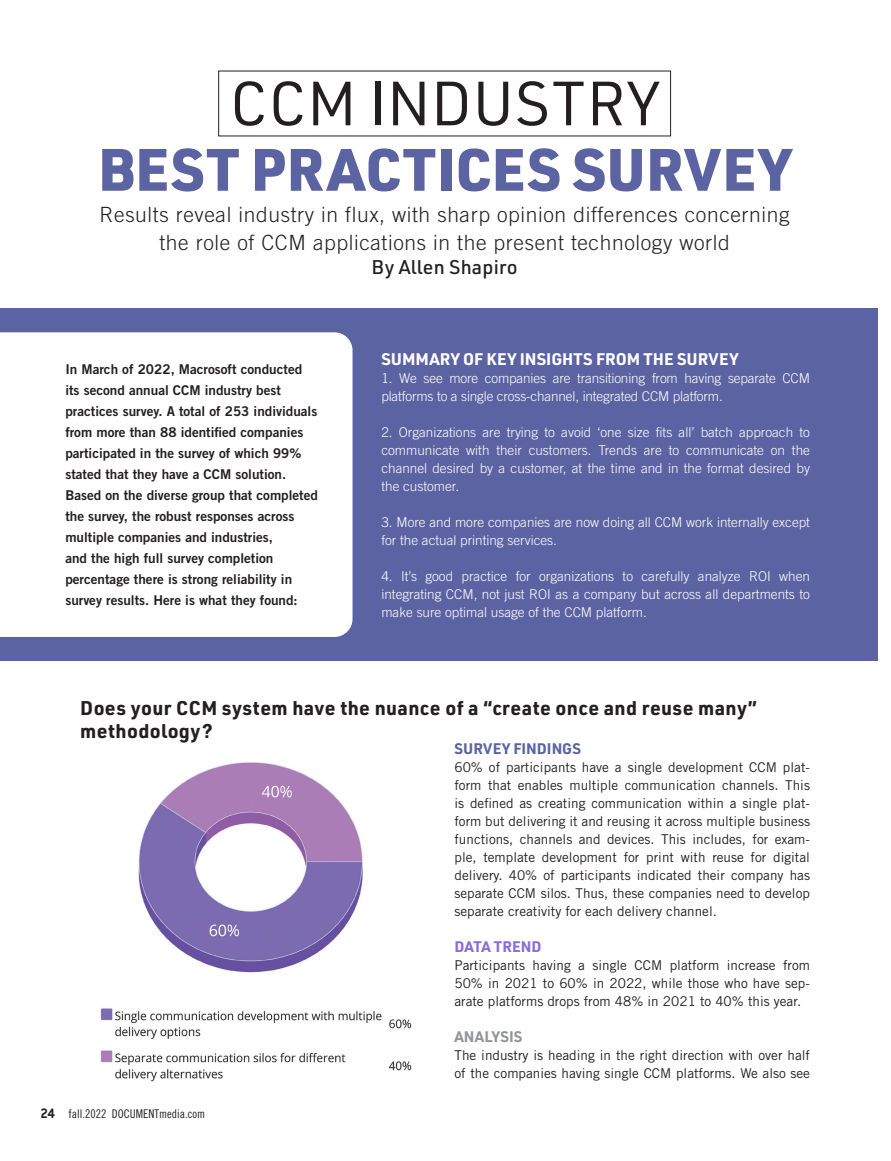
<style>
.page{position:relative;width:891px;height:1161px;background:#fff}
.page>*{position:absolute;margin:0;border:0;box-sizing:border-box;transform-origin:0 0}
.t1{font:61.05px "URWDIN";color:#231f20}
.t2{font:900 58.5px "URWDIN";letter-spacing:.015em;color:#5b63a3}
.t3{font:300 21px "Trade Gothic LT Std";letter-spacing:.03em;color:#231f20}
.Body_Copy{font:700 19.5px/22.5px "URWDIN";letter-spacing:.02em;color:#231f20}
.Body_Copy-2{font:500 19.5px "URWDIN";letter-spacing:.01em;color:#231f20}
.Body_Copy_Trade_Goth{font:700 16.5px "URWDIN";color:#fff}
.Body_Copy_Trade_Goth-2{font:700 15px "URWDIN";color:#5b63a3}
.Body_Copy_Trade_Goth-3{font:700 15px "URWDIN";color:#886cdd}
.Body_Copy_Trade_Goth-4{font:700 15px "URWDIN";color:#939598}
.Body_Copy_Trade_Goth-5{font:13.5px/18px "Trade Gothic LT Std";color:#231f20;text-align:justify}
.Body_Copy_Trade_Goth-6{font:300 13.5px/18px "Trade Gothic LT Std";color:#fff}
.Body_Copy_Trade_Goth-7{font:13.5px/21px "Trade Gothic LT Std Bd 2";color:#231f20}
.t4{font:12px "Trade Gothic LT Std Cn 18";color:#231f20}
.s1{font-family:"Conduit ITC";font-weight:700;font-size:15px}
</style>
<div class="page">
<div style="left:0;top:308px;width:878px;height:353px;background:#5c63a2"></div>
<div style="left:0;top:332px;width:353px;height:305px;background:#fff"></div>
<img style="left:138px;top:762px;width:225px;height:211px">
<img style="left:100px;top:1008px;width:312px;height:74px">
<p class="t1" style="left:230px;top:63px;width:431px">CCM INDUSTRY</p>
<p class="t2" style="left:98px;top:129px;width:695px">BEST PRACTICES SURVEY</p>
<p class="t3" style="left:100px;top:202px;width:692px">Results reveal industry in flux, with sharp opinion differences concerning</p>
<p class="t3" style="left:159px;top:230px;width:572px">the role of CCM applications in the present technology world</p>
<p class="Body_Copy-2" style="left:372px;top:254px;width:148px">By Allen Shapiro</p>
<p class="Body_Copy_Trade_Goth-7" style="left:65px;top:358px;width:254px">In March of 2022, Macrosoft conducted its second annual CCM industry best practices survey. A total of 253 individuals from more than 88 identified companies participated in the survey of which 99% stated that they have a CCM solution.<br>Based on the diverse group that completed the survey, the robust responses across multiple companies and industries,<br>and the high full survey completion percentage there is strong reliability in survey results. Here is what they found:</p>
<p class="Body_Copy_Trade_Goth" style="left:381px;top:347px;width:359px">SUMMARY OF KEY INSIGHTS FROM THE SURVEY</p>
<p class="Body_Copy_Trade_Goth-6" style="left:381px;top:369px;width:430px">1. We see more companies are transitioning from having separate CCM platforms to a single cross-channel, integrated CCM platform.</p>
<p class="Body_Copy_Trade_Goth-6" style="left:381px;top:423px;width:430px;text-align:justify">2. Organizations are trying to avoid ‘one size fits all’ batch approach to communicate with their customers. Trends are to communicate on the channel desired by a customer, at the time and in the format desired by the customer.</p>
<p class="Body_Copy_Trade_Goth-6" style="left:381px;top:513px;width:430px">3. More and more companies are now doing all CCM work internally except for the actual printing services.</p>
<p class="Body_Copy_Trade_Goth-6" style="left:381px;top:567px;width:430px;text-align:justify">4. It’s good practice for organizations to carefully analyze ROI when integrating CCM, not just ROI as a company but across all departments to make sure optimal usage of the CCM platform.</p>
<p class="Body_Copy" style="left:80px;top:696px;width:678px">Does your CCM system have the nuance of a “create once and reuse many” methodology?</p>
<p class="Body_Copy_Trade_Goth-2" style="left:454px;top:738px;width:128px">SURVEY FINDINGS</p>
<p class="Body_Copy_Trade_Goth-5" style="left:454px;top:758px;width:357px">60% of participants have a single development CCM plat&shy;form that enables multiple communication channels. This is defined as creating communication within a single plat&shy;form but delivering it and reusing it across multiple business functions, channels and devices. This includes, for exam&shy;ple, template development for print with reuse for digital delivery. 40% of participants indicated their company has separate CCM silos. Thus, these companies need to develop separate creativity for each delivery channel.</p>
<p class="Body_Copy_Trade_Goth-3" style="left:454px;top:936px;width:89px">DATA TREND</p>
<p class="Body_Copy_Trade_Goth-5" style="left:454px;top:956px;width:357px">Participants having a single CCM platform increase from 50% in 2021 to 60% in 2022, while those who have sep&shy;arate platforms drops from 48% in 2021 to 40% this year.</p>
<p class="Body_Copy_Trade_Goth-4" style="left:454px;top:1026px;width:69px">ANALYSIS</p>
<p class="Body_Copy_Trade_Goth-5" style="left:454px;top:1046px;width:357px">The industry is heading in the right direction with over half of the companies having single CCM platforms. We also see</p>
<p class="t4" style="left:40px;top:1107px;width:166px"><span class="s1">24</span> fall.2022 DOCUMENTmedia.com</p>
</div>
